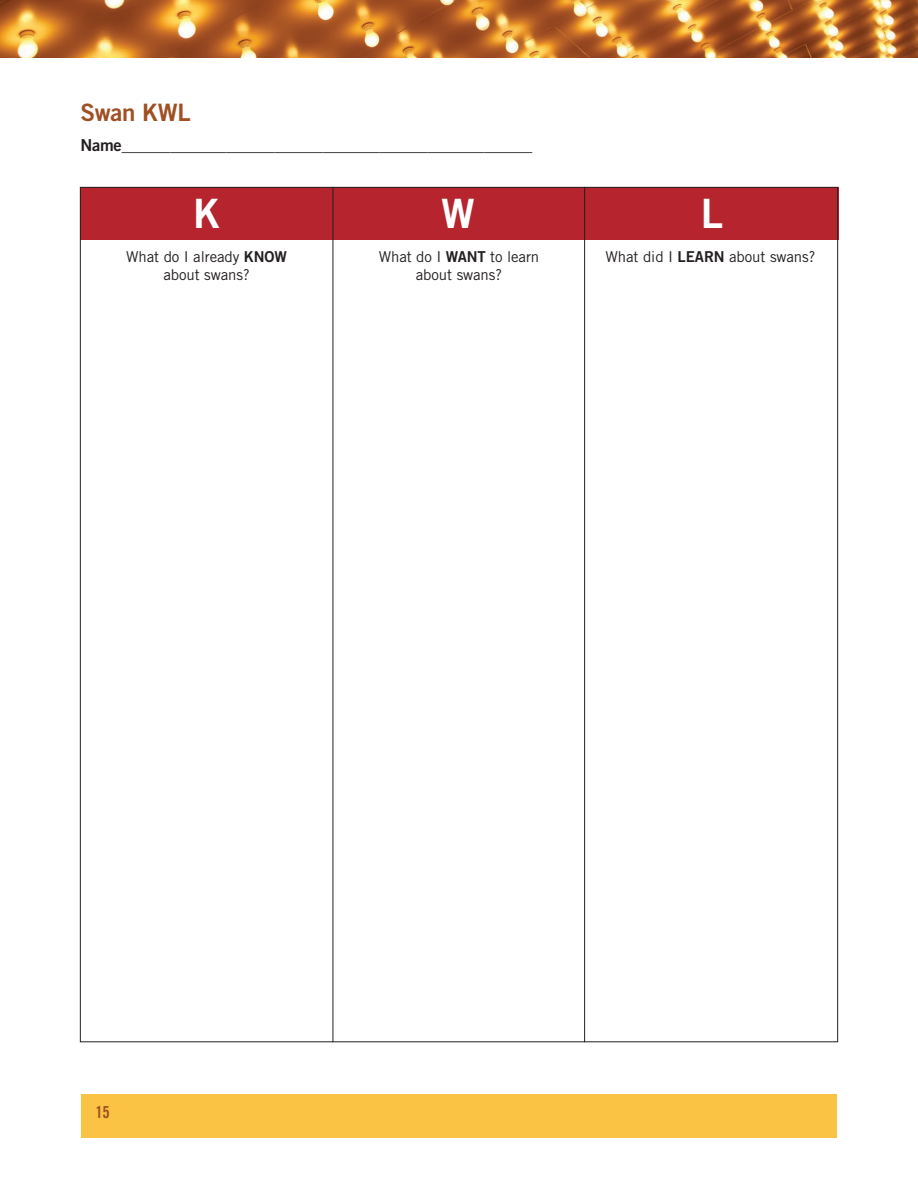
<style>
.page{position:relative;width:918px;height:1188px;background:#fff}
.page>*{position:absolute;margin:0;border:0;box-sizing:border-box;transform-origin:0 0}
.t1{font:40.5px "Trade Gothic LT Std Bd 2";color:#fff}
.t2{font:24px "Trade Gothic LT Std Bd 2";letter-spacing:-.01em;color:#9f4f23}
.t3{font:16.5px "Trade Gothic LT Std Bd 2";color:#231f20}
.t4{font:16.5px "Trade Gothic LT Std Bd Cn 20";color:#9f4f23}
.t5{font:15px/18px "Trade Gothic LT Std";letter-spacing:-.005em;color:#231f20;text-align:center}
.s1{font-family:"Trade Gothic LT Std Bd 2"}
</style>
<div class="page">
<div style="left:81px;top:1094px;width:756px;height:43px;background:#fbc343"></div>
<img style="left:0;top:0;width:918px;height:57px">
<div style="left:80px;top:187px;width:254px;height:53px;background:#b6242d"></div>
<div style="left:331px;top:187px;width:254px;height:53px;background:#b6242d"></div>
<div style="left:585px;top:187px;width:254px;height:53px;background:#b6242d"></div>
<hr style="left:332px;top:187px;width:1px;height:855px;background:#231f20">
<hr style="left:584px;top:187px;width:1px;height:855px;background:#231f20">
<p class="t2" style="left:80px;top:98px;width:112px">Swan KWL</p>
<p class="t3" style="left:80px;top:135px;width:454px">Name___________________________________________________</p>
<p class="t1" style="left:193px;top:188px;width:29px">K</p>
<p class="t1" style="left:441px;top:188px;width:35px">W</p>
<p class="t1" style="left:701px;top:188px;width:24px">L</p>
<p class="t5" style="left:379px;top:247px;width:162px">What do I <span class="s1">WANT</span> to learn</p>
<p class="t5" style="left:606px;top:247px;width:211px">What did I <span class="s1">LEARN</span> about swans?</p>
<p class="t5" style="left:416px;top:265px;width:88px">about swans?</p>
<p class="t5" style="left:126px;top:247px;width:162px">What do I already <span class="s1">KNOW </span>about swans?</p>
<p class="t4" style="left:95px;top:1102px;width:16px">15</p>
</div>
